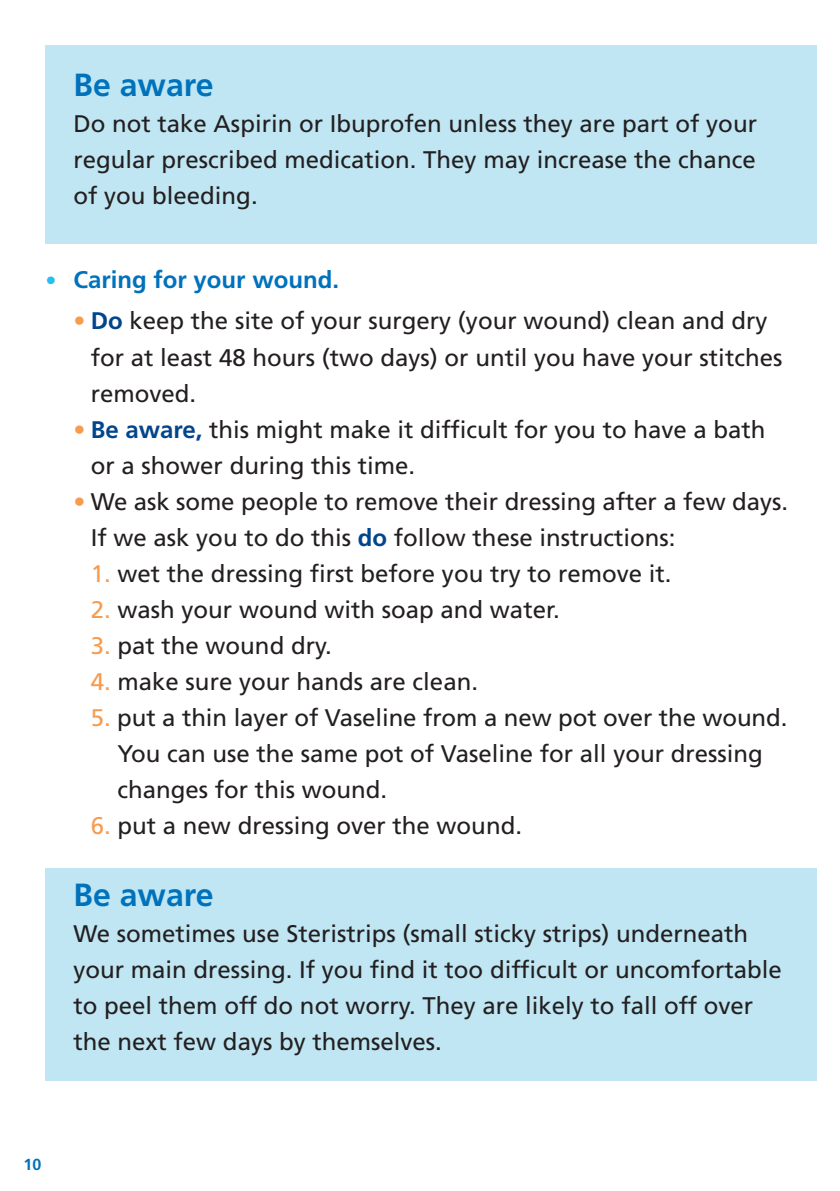
<style>
.page{position:relative;width:840px;height:1191px;background:#fff}
.page>*{position:absolute;margin:0;border:0;box-sizing:border-box;transform-origin:0 0}
.Large_title{font:700 32px "Frutiger";color:#0072bc}
.Bullet_points{font:24px/36px "Frutiger LT Std";color:#231f20}
.t1{font:700 24px "Frutiger LT Std";color:#0072bc}
.t2{font:700 16px "Frutiger";color:#0072bc}
.s1{font-family:"Frutiger";font-weight:400;font-size:22px;color:#26bff0}
.s2{font-family:"Frutiger";color:#f79b4d}
.s3{font-weight:700;color:#01468c}
</style>
<div class="page">
<div style="left:45px;top:45px;width:771px;height:199px;background:#bfe6f2"></div>
<div style="left:45px;top:867px;width:771px;height:213px;background:#bfe6f2"></div>
<p class="Large_title" style="left:73px;top:66px;width:141px">Be aware</p>
<p class="Bullet_points" style="left:73px;top:106px;width:684px;text-align:justify">Do not take Aspirin or Ibuprofen unless they are part of your regular prescribed medication. They may increase the chance of you bleeding.</p>
<p class="t1" style="left:45px;top:265px;width:295px"><span class="s1">•</span> Caring for your wound.</p>
<p class="Bullet_points" style="left:91px;top:303px;width:692px;text-indent:-17px"><span class="s2">•</span> <span class="s3">Do</span> keep the site of your surgery (your wound) clean and dry for at least 48 hours (two days) or until you have your stitches removed.</p>
<p class="Bullet_points" style="left:73px;top:411px;width:693px"><span class="s2">•</span> <span class="s3">Be aware,</span> this might make it difficult for you to have a bath</p>
<p class="Bullet_points" style="left:91px;top:447px;width:326px">or a shower during this time.</p>
<p class="Bullet_points" style="left:91px;top:483px;width:698px;text-indent:-17px"><span class="s2">•</span> We ask some people to remove their dressing after a few days.<br>If we ask you to do this <span class="s3">do</span> follow these instructions:</p>
<p class="Bullet_points" style="left:91px;top:555px;width:582px"><span class="s2">1.</span> wet the dressing first before you try to remove it.</p>
<p class="Bullet_points" style="left:91px;top:591px;width:470px"><span class="s2">2.</span> wash your wound with soap and water.</p>
<p class="Bullet_points" style="left:91px;top:627px;width:242px"><span class="s2">3.</span> pat the wound dry.</p>
<p class="Bullet_points" style="left:91px;top:663px;width:388px"><span class="s2">4.</span> make sure your hands are clean.</p>
<p class="Bullet_points" style="left:117px;top:699px;width:671px;text-indent:-27px"><span class="s2">5.</span> put a thin layer of Vaseline from a new pot over the wound.<br>You can use the same pot of Vaseline for all your dressing changes for this wound.</p>
<p class="Bullet_points" style="left:91px;top:807px;width:432px"><span class="s2">6.</span> put a new dressing over the wound.</p>
<p class="Large_title" style="left:73px;top:875px;width:141px">Be aware</p>
<p class="Bullet_points" style="left:73px;top:915px;width:709px">We sometimes use Steristrips (small sticky strips) underneath your main dressing. If you find it too difficult or uncomfortable to peel them off do not worry. They are likely to fall off over the next few days by themselves.</p>
<p class="t2" style="left:24px;top:1154px;width:19px">10</p>
</div>
